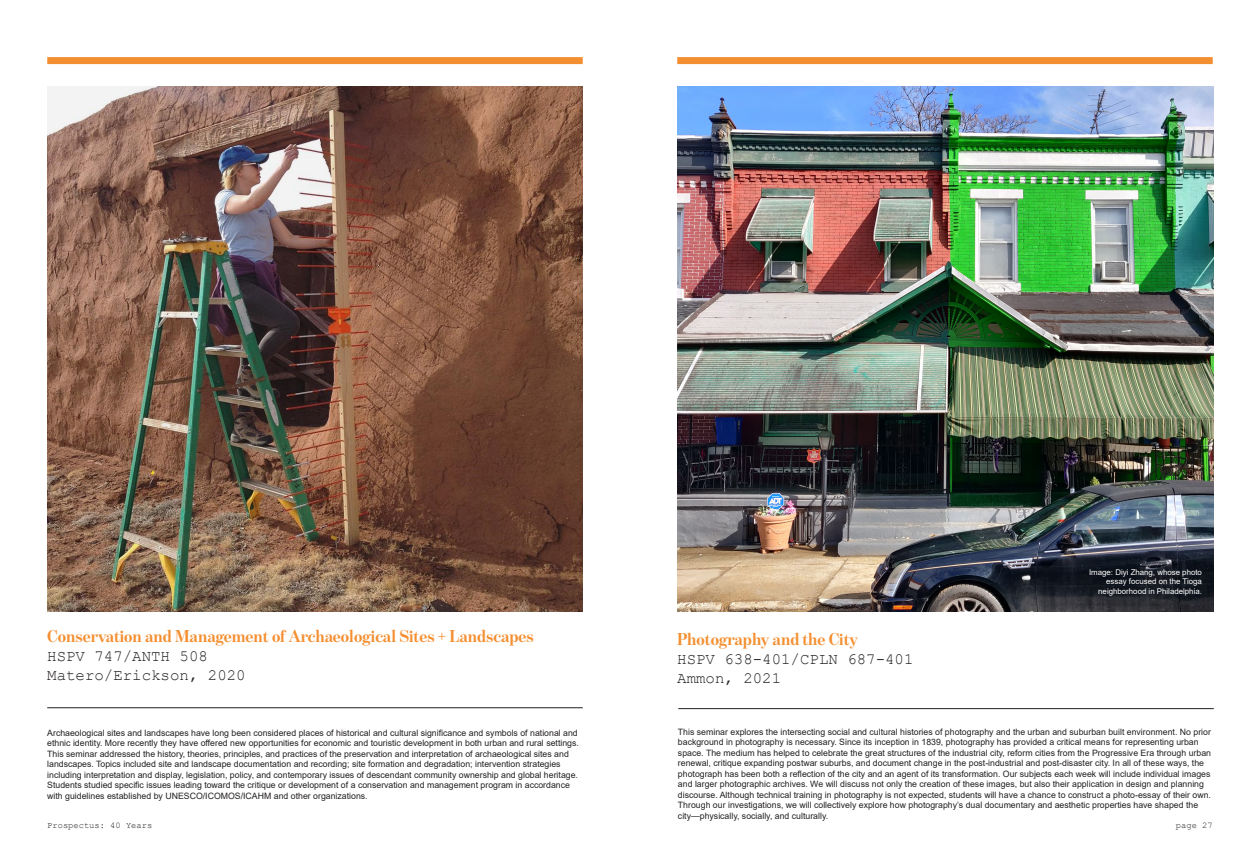
<style>
.page{position:relative;width:1260px;height:867px;background:#fff}
.page>*{position:absolute;margin:0;border:0;box-sizing:border-box;transform-origin:0 0}
.t1{font:700 17.5px "Benton Mod Disp";color:#f48f31}
.t2{font:15.75px/18.9px "Courier New";color:#231f20}
.t3{font:8.75px/10.5px "Arial";color:#231f20}
.t4{font:8.75px "Courier New";color:#231f20}
.t5{font:7.88px/9.5px "Arial";color:#fff;text-align:right}
</style>
<div class="page">
<div style="left:47px;top:57px;width:536px;height:7px;background:#f48f31"></div>
<img style="left:47px;top:86px;width:536px;height:525px">
<hr style="left:47px;top:707px;width:536px;height:1px;background:#231f20">
<div style="left:677px;top:57px;width:536px;height:7px;background:#f48f31"></div>
<img style="left:678px;top:86px;width:535px;height:525px">
<hr style="left:678px;top:708px;width:536px;height:1px;background:#231f20">
<h1 class="t1" style="left:47px;top:626px;width:488px">Conservation and Management of Archaeological Sites + Landscapes</h1>
<h2 class="t2" style="left:47px;top:646px;width:200px">HSPV 747/ANTH 508<br>Matero/Erickson, 2020</h2>
<h1 class="t1" style="left:677px;top:629px;width:182px">Photography and the City</h1>
<h2 class="t2" style="left:677px;top:649px;width:238px">HSPV 638-401/CPLN 687-401<br>Ammon, 2021</h2>
<p class="t5" style="left:1089px;top:567px;width:114px">Image: Diyi Zhang, whose photo essay focused on the Tioga neighborhood in Philadelphia.</p>
<p class="t3" style="left:678px;top:726px;width:535px">This seminar explores the intersecting social and cultural histories of photography and the urban and suburban built environment. No prior background in photography is necessary. Since its inception in 1839, photography has provided a critical means for representing urban space. The medium has helped to celebrate the great structures of the industrial city, reform cities from the Progressive Era through urban renewal, critique expanding postwar suburbs, and document change in the post-industrial and post-disaster city. In all of these ways, the photograph has been both a reflection of the city and an agent of its transformation. Our subjects each week will include individual images and larger photographic archives. We will discuss not only the creation of these images, but also their application in design and planning discourse. Although technical training in photography is not expected, students will have a chance to construct a photo-essay of their own.<br>Through our investigations, we will collectively explore how photography’s dual documentary and aesthetic properties have shaped the city—physically, socially, and culturally.</p>
<p class="t3" style="left:47px;top:727px;width:533px">Archaeological sites and landscapes have long been considered places of historical and cultural significance and symbols of national and ethnic identity. More recently they have offered new opportunities for economic and touristic development in both urban and rural settings.<br>This seminar addressed the history, theories, principles, and practices of the preservation and interpretation of archaeological sites and landscapes. Topics included site and landscape documentation and recording; site formation and degradation; intervention strategies including interpretation and display, legislation, policy, and contemporary issues of descendant community ownership and global heritage.<br>Students studied specific issues leading toward the critique or development of a conservation and management program in accordance with guidelines established by UNESCO/ICOMOS/ICAHM and other organizations.</p>
<p class="t4" style="left:47px;top:819px;width:107px">Prospectus: 40 Years</p>
<p class="t4" style="left:1176px;top:819px;width:38px">page 27</p>
</div>
